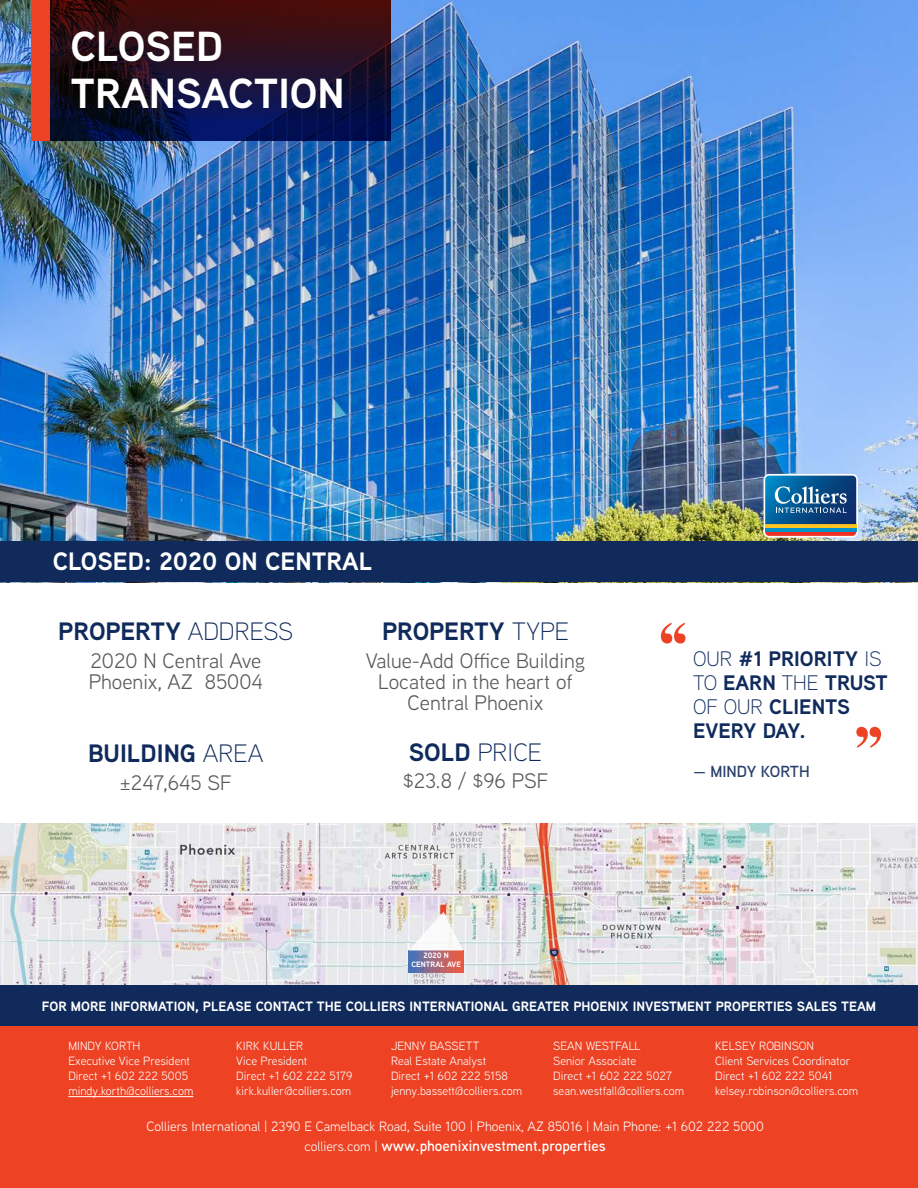
<style>
.page{position:relative;width:918px;height:1188px;background:#fff}
.page>*{position:absolute;margin:0;border:0;box-sizing:border-box;transform-origin:0 0}
.Body_copy{font:700 42px "Aaux Next";color:#fff}
.Section_Head{font:700 25.2px "Aaux Next";letter-spacing:-.01em;color:#0f2a5b}
.Section_Head-2{font:700 25.2px "Aaux Next";color:#fff}
.Body_copy-2{font:700 25.2px "Aaux Next";color:#0f2a5b}
.Body_copy-3{font:300 25.2px "Aaux Next";color:#0f2a5b}
.Body_copy-4{font:21px "Aaux Next";color:#57585a}
.Subtitle{font:700 21px/24px "Aaux Next";color:#0f2a5b}
.Section_Head-3{font:21px "Aaux Next";color:#57585a}
.t1{font:600 16.05px "Aaux Next";color:#273f6b}
.t2{font:600 15px "Aaux Next";color:#fff}
.Body_Text{font:700 13.5px "Aaux Next";color:#fff}
.t3{font:13.5px "Aaux Next";color:#fff}
.Subhead_Sidebar{font:12px/15px "Aaux Next";color:#fff}
.Chart_Title_Sidebar{font:700 7.8px/8.9px "Aaux Next";color:#fff;text-align:center}
.s1{font-weight:300}
.s2{font-weight:700}
.s3{font-weight:400;font-size:13.5px}
</style>
<div class="page">
<img style="left:0;top:824px;width:918px;height:161px">
<svg style="left:408px;top:951px;width:55px;height:21px"></svg>
<svg style="left:408px;top:912px;width:55px;height:39px"></svg>
<div style="left:0;top:1026px;width:918px;height:162px;background:#ed4223"></div>
<hr style="left:68px;top:1096px;width:125px;height:1px;background:#fff">
<svg style="left:661px;top:623px;width:25px;height:21px"></svg>
<svg style="left:856px;top:727px;width:25px;height:21px"></svg>
<div style="left:0;top:985px;width:918px;height:41px;background:#0f2a5b"></div>
<img style="left:0;top:0;width:918px;height:542px">
<svg style="left:50px;top:0;width:341px;height:140px;background:#1f0e27"></svg>
<div style="left:32px;top:0;width:18px;height:140px;background:#ed4223"></div>
<svg style="left:764px;top:474px;width:94px;height:64px;background:#4a7797"></svg>
<div style="left:0;top:542px;width:918px;height:40px;background:#0f2a5b"></div>
<p class="Body_copy" style="left:71px;top:16px;width:154px">CLOSED</p>
<p class="Body_copy" style="left:71px;top:64px;width:276px">TRANSACTION</p>
<p class="Section_Head-2" style="left:53px;top:544px;width:321px">CLOSED: 2020 ON CENTRAL</p>
<p class="Section_Head" style="left:58px;top:614px;width:236px">PROPERTY <span class="s1">ADDRESS</span></p>
<p class="Body_copy-4" style="left:90px;top:647px;width:172px">2020 N Central Ave</p>
<p class="Body_copy-4" style="left:89px;top:668px;width:176px">Phoenix, AZ 85004</p>
<p class="Body_copy-2" style="left:88px;top:736px;width:177px">BUILDING <span class="s1">AREA</span></p>
<p class="Body_copy-4" style="left:120px;top:769px;width:114px">±247,645 SF</p>
<p class="Section_Head" style="left:382px;top:614px;width:188px">PROPERTY <span class="s1">TYPE</span></p>
<p class="Section_Head-3" style="left:366px;top:647px;width:221px">Value-Add Office Building</p>
<p class="Section_Head-3" style="left:378px;top:668px;width:196px">Located in the heart of</p>
<p class="Body_copy-4" style="left:408px;top:689px;width:137px">Central Phoenix</p>
<p class="Body_copy-3" style="left:409px;top:735px;width:135px"><span class="s2">SOLD</span> PRICE</p>
<p class="Body_copy-4" style="left:403px;top:767px;width:147px">$23.8 / $96 PSF</p>
<p class="Chart_Title_Sidebar" style="left:411px;top:951px;width:51px">2020 N<br>CENTRAL AVE</p>
<p class="Subtitle" style="left:693px;top:646px;width:196px"><span class="s1">OUR</span> #1 PRIORITY <span class="s1">IS<br>TO</span> EARN <span class="s1">THE</span> TRUST<br><span class="s1">OF OUR</span> CLIENTS<br>EVERY DAY.</p>
<p class="t1" style="left:693px;top:761px;width:118px">— MINDY KORTH</p>
<p class="Body_Text" style="left:42px;top:996px;width:836px">FOR MORE INFORMATION, PLEASE CONTACT THE COLLIERS INTERNATIONAL GREATER PHOENIX INVESTMENT PROPERTIES SALES TEAM</p>
<p class="Subhead_Sidebar" style="left:68px;top:1038px;width:126px">MINDY KORTH<br>Executive Vice President<br>Direct +1 602 222 5005 mindy.korth@colliers.com</p>
<p class="Subhead_Sidebar" style="left:236px;top:1038px;width:118px">KIRK KULLER<br>Vice President<br>Direct +1 602 222 5179 kirk.kuller@colliers.com</p>
<p class="Subhead_Sidebar" style="left:391px;top:1038px;width:133px">JENNY BASSETT<br>Real Estate Analyst<br>Direct +1 602 222 5158 jenny.bassett@colliers.com</p>
<p class="Subhead_Sidebar" style="left:553px;top:1038px;width:133px">SEAN WESTFALL<br>Senior Associate<br>Direct +1 602 222 5027 sean.westfall@colliers.com</p>
<p class="Subhead_Sidebar" style="left:715px;top:1038px;width:144px">KELSEY ROBINSON<br>Client Services Coordinator<br>Direct +1 602 222 5041 kelsey.robinson@colliers.com</p>
<p class="t3" style="left:147px;top:1118px;width:619px">Colliers International | 2390 E Camelback Road, Suite 100 | Phoenix, AZ 85016 | Main Phone: +1 602 222 5000</p>
<p class="t2" style="left:305px;top:1135px;width:303px"><span class="s3">colliers.com |</span> www.phoenixinvestment.properties</p>
</div>
